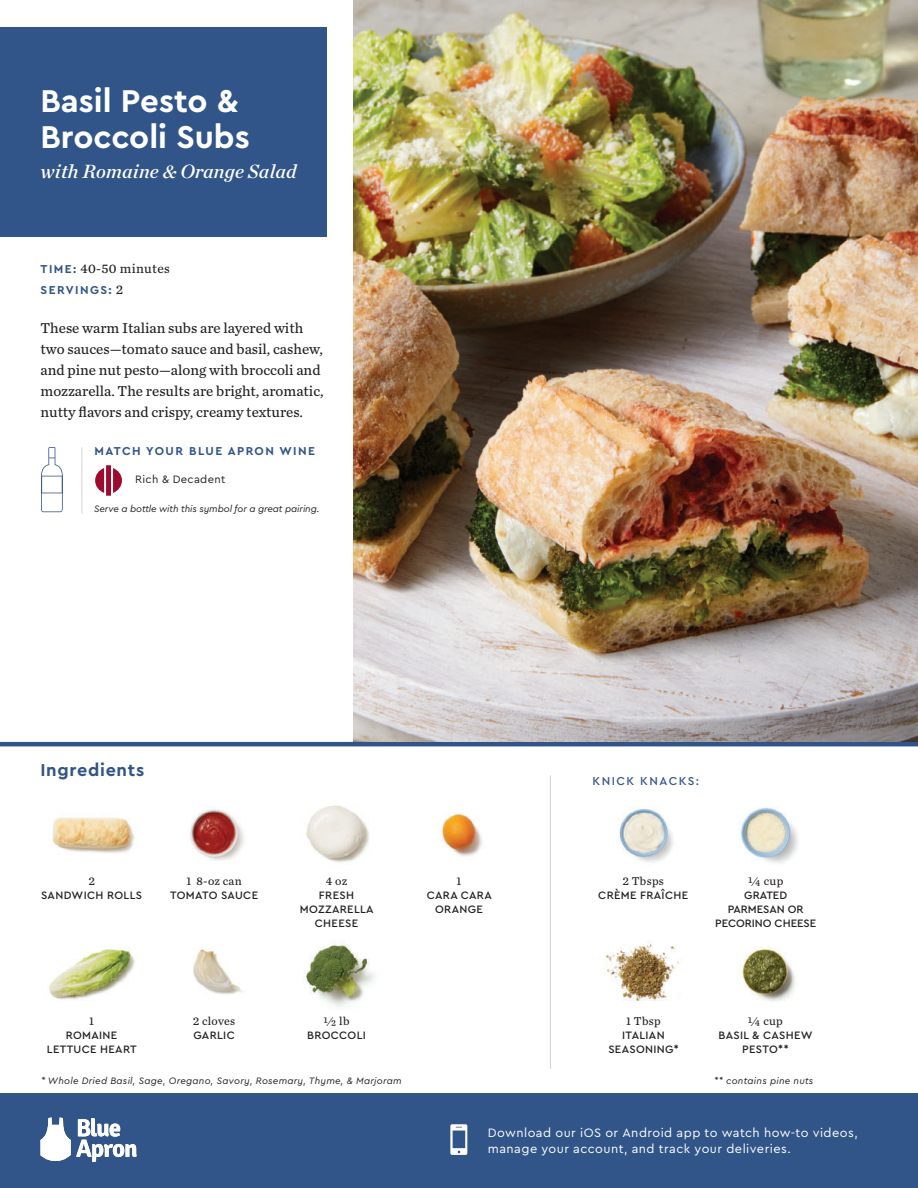
<style>
.page{position:relative;width:918px;height:1188px;background:#fff}
.page>*{position:absolute;margin:0;border:0;box-sizing:border-box;transform-origin:0 0}
.t1{font:700 33px/36px "Cera PRO";color:#fff}
.t2{font:italic 19.5px "Chronicle Deck Semi";letter-spacing:.01em;color:#fff}
.t3{font:700 18px "Cera PRO";letter-spacing:.04em;color:#315588}
.t4{font:15px/21px "Chronicle Text G3";color:#231f20}
.t5{font:13.5px "Chronicle Text G3";letter-spacing:.025em;color:#231f20}
.t6{font:12.75px/15.8px "Cera PRO";letter-spacing:.035em;color:#fff}
.t7{font:12px "Chronicle Text G3";letter-spacing:.025em;color:#231f20}
.t8{font:700 12px "Cera PRO";letter-spacing:.12em;color:#315588}
.t9{font:500 12px "Cera PRO";letter-spacing:.12em;color:#315588}
.t10{font:500 11.25px/14.2px "Cera PRO";letter-spacing:.03em;color:#231f20;text-align:center}
.t11{font:500 11.25px/14.2px "Cera PRO";color:#231f20;text-align:center}
.t12{font:11.25px "Cera PRO";letter-spacing:.025em;color:#231f20}
.t13{font:italic 9.75px "Cera PRO";letter-spacing:.025em;color:#231f20}
.t14{font:italic 9.75px "Cera PRO";letter-spacing:-.01em;color:#231f20}
.s1{font-family:"Cera PRO";font-weight:700;font-size:12px;color:#315588}
.s2{font-family:"Chronicle Text G3";font-weight:400;font-size:13.5px;color:#231f20}
</style>
<div class="page">
<hr style="left:0;top:742px;width:918px;height:4px;background:#315588">
<div style="left:0;top:27px;width:326px;height:209px;background:#315588"></div>
<div style="left:0;top:1094px;width:918px;height:94px;background:#315588"></div>
<svg style="left:40px;top:1118px;width:97px;height:44px"></svg>
<svg style="left:450px;top:1124px;width:17px;height:31px"></svg>
<img style="left:52px;top:817px;width:83px;height:36px">
<img style="left:354px;top:0;width:564px;height:742px">
<img style="left:190px;top:809px;width:54px;height:52px">
<img style="left:306px;top:805px;width:63px;height:58px">
<img style="left:442px;top:813px;width:40px;height:44px">
<img style="left:303px;top:943px;width:72px;height:64px">
<img style="left:193px;top:946px;width:50px;height:49px">
<img style="left:48px;top:947px;width:87px;height:53px">
<img style="left:605px;top:940px;width:75px;height:61px">
<img style="left:741px;top:807px;width:57px;height:56px">
<img style="left:619px;top:809px;width:54px;height:54px">
<img style="left:741px;top:947px;width:54px;height:54px">
<hr style="left:550px;top:775px;width:1px;height:294px;background:#d1d2d4">
<hr style="left:82px;top:447px;width:1px;height:67px;background:#d1d2d4">
<svg style="left:41px;top:447px;width:22px;height:65px"></svg>
<svg style="left:95px;top:468px;width:9px;height:25px"></svg>
<svg style="left:113px;top:468px;width:9px;height:25px"></svg>
<div style="left:106px;top:465px;width:5px;height:31px;background:#a00a2f"></div>
<h1 class="t1" style="left:40px;top:81px;width:211px">Basil Pesto &amp;<br>Broccoli Subs</h1>
<h2 class="t2" style="left:40px;top:156px;width:258px">with Romaine &amp; Orange Salad</h2>
<p class="t5" style="left:41px;top:259px;width:131px"><span class="s1">TIME:</span> 40-50 minutes</p>
<p class="t8" style="left:41px;top:282px;width:84px">SERVINGS: <span class="s2">2</span></p>
<p class="t4" style="left:40px;top:316px;width:285px">These warm Italian subs are layered with two sauces—tomato sauce and basil, cashew, and pine nut pesto—along with broccoli and mozzarella. The results are bright, aromatic, nutty flavors and crispy, creamy textures.</p>
<p class="t8" style="left:94px;top:443px;width:222px">MATCH YOUR BLUE APRON WINE</p>
<p class="t12" style="left:135px;top:472px;width:92px">Rich &amp; Decadent</p>
<p class="t14" style="left:94px;top:502px;width:227px">Serve a bottle with this symbol for a great pairing.</p>
<p class="t3" style="left:40px;top:758px;width:105px">Ingredients</p>
<p class="t9" style="left:593px;top:773px;width:108px">KNICK KNACKS:</p>
<p class="t7" style="left:88px;top:872px;width:8px">2</p>
<p class="t10" style="left:41px;top:888px;width:103px">SANDWICH ROLLS</p>
<p class="t7" style="left:186px;top:872px;width:57px">1 8-oz can</p>
<p class="t10" style="left:170px;top:888px;width:90px">TOMATO SAUCE</p>
<p class="t7" style="left:326px;top:872px;width:23px">4 oz</p>
<p class="t10" style="left:300px;top:888px;width:75px">FRESH<br>MOZZARELLA<br>CHEESE</p>
<p class="t7" style="left:457px;top:872px;width:6px">1</p>
<p class="t10" style="left:427px;top:888px;width:66px">CARA CARA<br>ORANGE</p>
<p class="t7" style="left:622px;top:872px;width:43px">2 Tbsps</p>
<p class="t10" style="left:598px;top:888px;width:91px">CRÈME FRAÎCHE</p>
<p class="t7" style="left:748px;top:872px;width:37px">1/4 cup</p>
<p class="t11" style="left:715px;top:888px;width:102px">GRATED<br>PARMESAN OR<br>PECORINO CHEESE</p>
<p class="t7" style="left:89px;top:1012px;width:6px">1</p>
<p class="t10" style="left:47px;top:1028px;width:91px">ROMAINE<br>LETTUCE HEART</p>
<p class="t7" style="left:193px;top:1012px;width:44px">2 cloves</p>
<p class="t10" style="left:193px;top:1028px;width:43px">GARLIC</p>
<p class="t7" style="left:324px;top:1012px;width:28px">1/2 lb</p>
<p class="t10" style="left:307px;top:1028px;width:60px">BROCCOLI</p>
<p class="t7" style="left:626px;top:1012px;width:36px">1 Tbsp</p>
<p class="t10" style="left:608px;top:1028px;width:72px">ITALIAN<br>SEASONING*</p>
<p class="t7" style="left:748px;top:1012px;width:37px">1/4 cup</p>
<p class="t10" style="left:719px;top:1028px;width:95px">BASIL &amp; CASHEW<br>PESTO**</p>
<p class="t13" style="left:41px;top:1075px;width:362px">* Whole Dried Basil, Sage, Oregano, Savory, Rosemary, Thyme, &amp; Marjoram</p>
<p class="t13" style="left:714px;top:1075px;width:101px">** contains pine nuts</p>
<p class="t6" style="left:488px;top:1124px;width:372px">Download our iOS or Android app to watch how-to videos, manage your account, and track your deliveries.</p>
</div>
